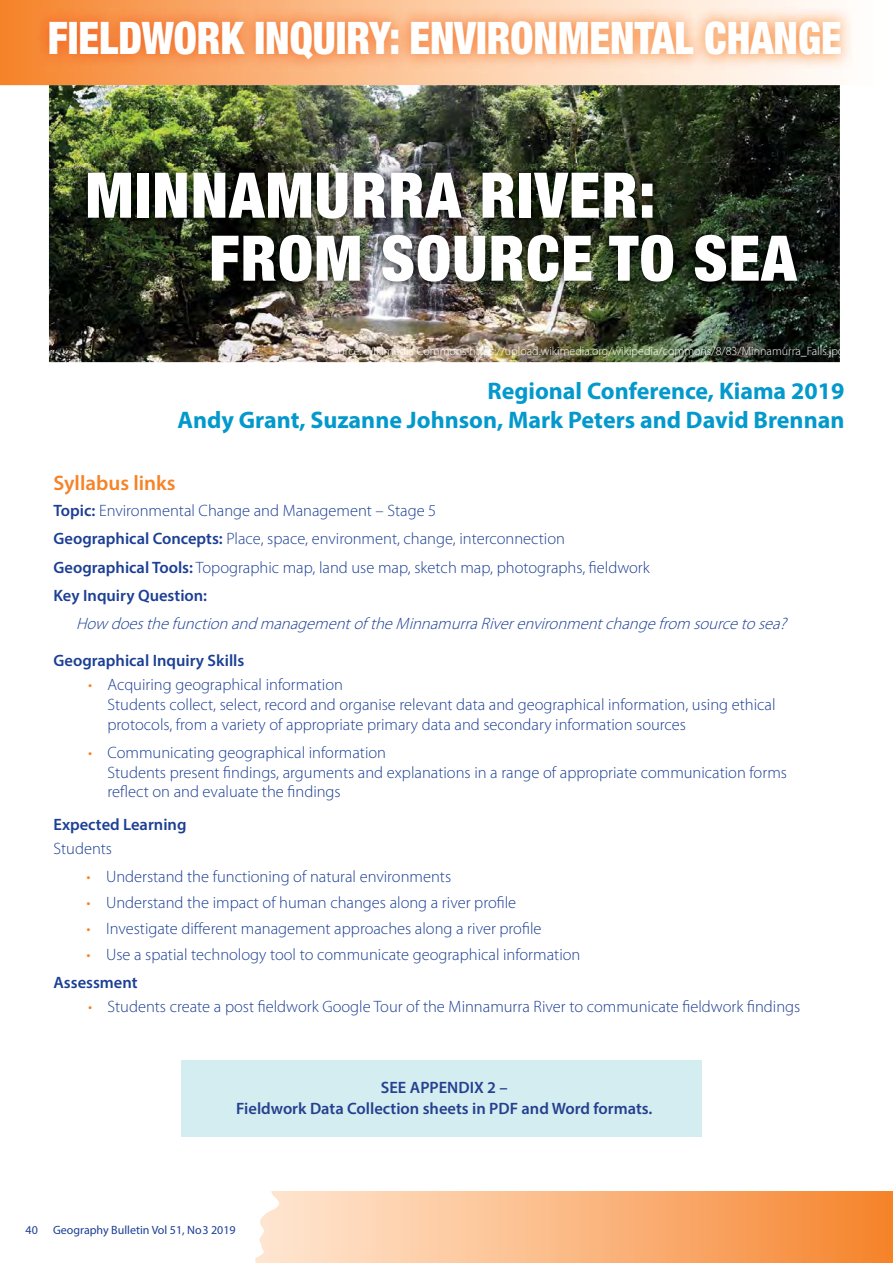
<style>
.page{position:relative;width:893px;height:1263px;background:#fff}
.page>*{position:absolute;margin:0;border:0;box-sizing:border-box;transform-origin:0 0}
.t1{font:900 condensed 63px/63px "Helvetica Neue LT";letter-spacing:.02em;color:#fff}
.t2{font:900 condensed 45px "Helvetica Neue LT";color:#fff;scale:.92 1}
.t3{font:700 24px/29.1px "Myriad Pro";color:#0399cc;text-align:right}
.t4{font:600 21px "Myriad Pro";color:#f58328}
.t5{font:300 16.5px/28.3px "Myriad Pro";color:#1b3f94}
.t6{font:italic 300 16.5px "Myriad Pro";color:#1b3f94}
.t7{font:600 16.5px/21px "Myriad Pro";color:#25408e;text-align:center}
.t8{font:600 16.5px "Myriad Pro";color:#1b3f94}
.t9{font:300 12px "Myriad Pro";color:#fff}
.t10{font:12px "Myriad Pro";color:#1b3f94}
.s1{font-weight:600}
.s2{color:#f58328}
</style>
<div class="page">
<svg style="left:281px;top:1192px;width:612px;height:71px;background:#fab57f"></svg>
<svg style="left:0;top:0;width:821px;height:85px;background:#fabc8a"></svg>
<img style="left:49px;top:85px;width:791px;height:277px">
<img style="left:36px;top:7px;width:817px;height:65px">
<img style="left:79px;top:163px;width:727px;height:128px">
<div style="left:181px;top:1060px;width:521px;height:77px;background:#d4edf1"></div>
<h2 class="t2" style="left:48px;top:22px;width:864px">FIELDWORK INQUIRY: ENVIRONMENTAL CHANGE</h2>
<h1 class="t1" style="left:209px;top:171px;width:589px;text-indent:-123px">MINNAMURRA RIVER:<br>FROM SOURCE TO SEA</h1>
<p class="t9" style="left:327px;top:346px;width:519px">Source: Wikimedia Commons https://upload.wikimedia.org/wikipedia/commons/8/83/Minnamurra_Falls.jpg</p>
<h3 class="t3" style="left:177px;top:378px;width:668px">Regional Conference, Kiama 2019<br>Andy Grant, Suzanne Johnson, Mark Peters and David Brennan</h3>
<p class="t4" style="left:54px;top:475px;width:124px">Syllabus links</p>
<p class="t5" style="left:54px;top:497px;width:598px"><span class="s1">Topic:</span> Environmental Change and Management – Stage 5<br><span class="s1">Geographical Concepts:</span> Place, space, environment, change, interconnection <span class="s1">Geographical Tools:</span> Topographic map, land use map, sketch map, photographs, fieldwork <span class="s1">Key Inquiry Question:</span></p>
<p class="t6" style="left:76px;top:617px;width:715px">How doesthe function and managementof the Minnamurra Riverenvironmentchange from source to sea?</p>
<p class="t8" style="left:53px;top:654px;width:192px">Geographical Inquiry Skills</p>
<p class="t5" style="left:107px;top:676px;width:669px;line-height:19.8px;text-indent:-19px"><span class="s2">•</span> Acquiring geographical information<br>Students collect, select, record and organise relevant data and geographical information, using ethical protocols, from a variety of appropriate primary data and secondary information sources</p>
<p class="t5" style="left:107px;top:744px;width:681px;line-height:19.8px;text-indent:-20px"><span class="s2">•</span> Communicating geographical information<br>Students present findings, arguments and explanations in a range of appropriate communication forms reflect on and evaluate the findings</p>
<p class="t8" style="left:53px;top:818px;width:134px">Expected Learning</p>
<p class="t5" style="left:53px;top:836px;width:60px">Students</p>
<p class="t5" style="left:86px;top:864px;width:366px"><span class="s2">•</span> Understand the functioning of natural environments</p>
<p class="t5" style="left:86px;top:890px;width:431px"><span class="s2">•</span> Understand the impact of human changes along a river profile</p>
<p class="t5" style="left:86px;top:915px;width:456px"><span class="s2">•</span> Investigate different management approaches along a river profile</p>
<p class="t5" style="left:53px;top:941px;width:528px;text-indent:33px"><span class="s2">•</span> Use a spatial technology tool to communicate geographical information<br><span class="s1">Assessment</span></p>
<p class="t5" style="left:88px;top:993px;width:714px"><span class="s2">•</span> Students create a post fieldwork Google Tour of the Minnamurra River to communicate fieldwork findings</p>
<p class="t7" style="left:236px;top:1078px;width:418px">SEE APPENDIX 2 –<br>Fieldwork Data Collection sheets in PDF and Word formats.</p>
<p class="t10" style="left:26px;top:1226px;width:14px">40</p>
<p class="t10" style="left:53px;top:1226px;width:184px">Geography Bulletin Vol 51, No 3 2019</p>
</div>
